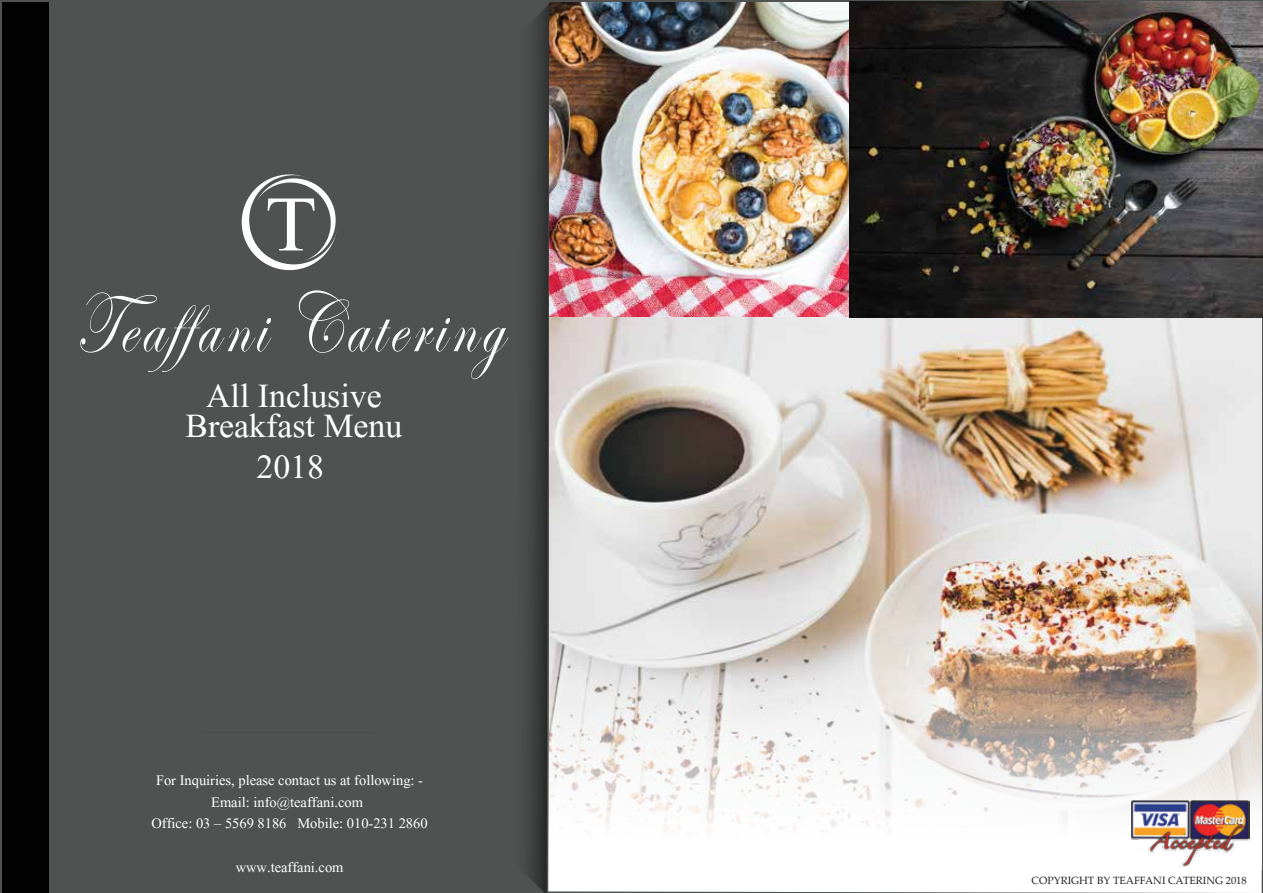
<style>
.page{position:relative;width:1263px;height:893px;background:#505251}
.page>*{position:absolute;margin:0;border:0;box-sizing:border-box;transform-origin:0 0}
.t1{font:97.35px "Aparajita";color:#fff;scale:1.08 1}
.t2{font:87px "Edwardian Script ITC";letter-spacing:.075em;color:#fafdfd;scale:.76 1}
.t3{font:42px/30px "Aparajita";color:#fff;text-align:center}
.t4{font:18px/21.6px "Aparajita";color:#fff;text-align:center}
.t5{font:10.5px "Palatino Linotype";color:#231f20}
.t6{font:700 10.5px "Palatino Linotype";color:#231f20}
</style>
<div class="page">
<img style="left:549px;top:318px;width:712px;height:291px">
<hr style="left:203px;top:732px;width:173px;height:1px;background:#4d4b4d">
<svg style="left:528px;top:4px;width:21px;height:889px"></svg>
<svg style="left:548px;top:609px;width:714px;height:284px;background:#e6dfdb"></svg>
<img style="left:1132px;top:801px;width:117px;height:66px">
<svg style="left:245px;top:174px;width:92px;height:94px"></svg>
<div style="left:3px;top:2px;width:46px;height:891px;background:#020202"></div>
<img style="left:549px;top:2px;width:714px;height:316px">
<h1 class="t1" style="left:265px;top:177px;width:49px">T</h1>
<h2 class="t2" style="left:75px;top:277px;width:564px">Teaffani Catering</h2>
<h3 class="t3" style="left:185px;top:385px;width:218px">All Inclusive<br>Breakfast Menu</h3>
<h3 class="t3" style="left:256px;top:456px;width:69px">2018</h3>
<p class="t4" style="left:151px;top:771px;width:278px">For Inquiries, please contact us at following: -<br>Email: info@teaffani.com<br>Office: 03 – 5569 8186 Mobile: 010-231 2860</p>
<p class="t4" style="left:236px;top:858px;width:109px">www.teaffani.com</p>
<p class="t5" style="left:1032px;top:873px;width:217px">COPYRIGHT BY TEAFFANI CATERING 2018</p>
<p class="t6" style="left:1023px;top:873px;width:200px">COPYRIGHT BY TEAFFANI CATERING</p>
</div>
